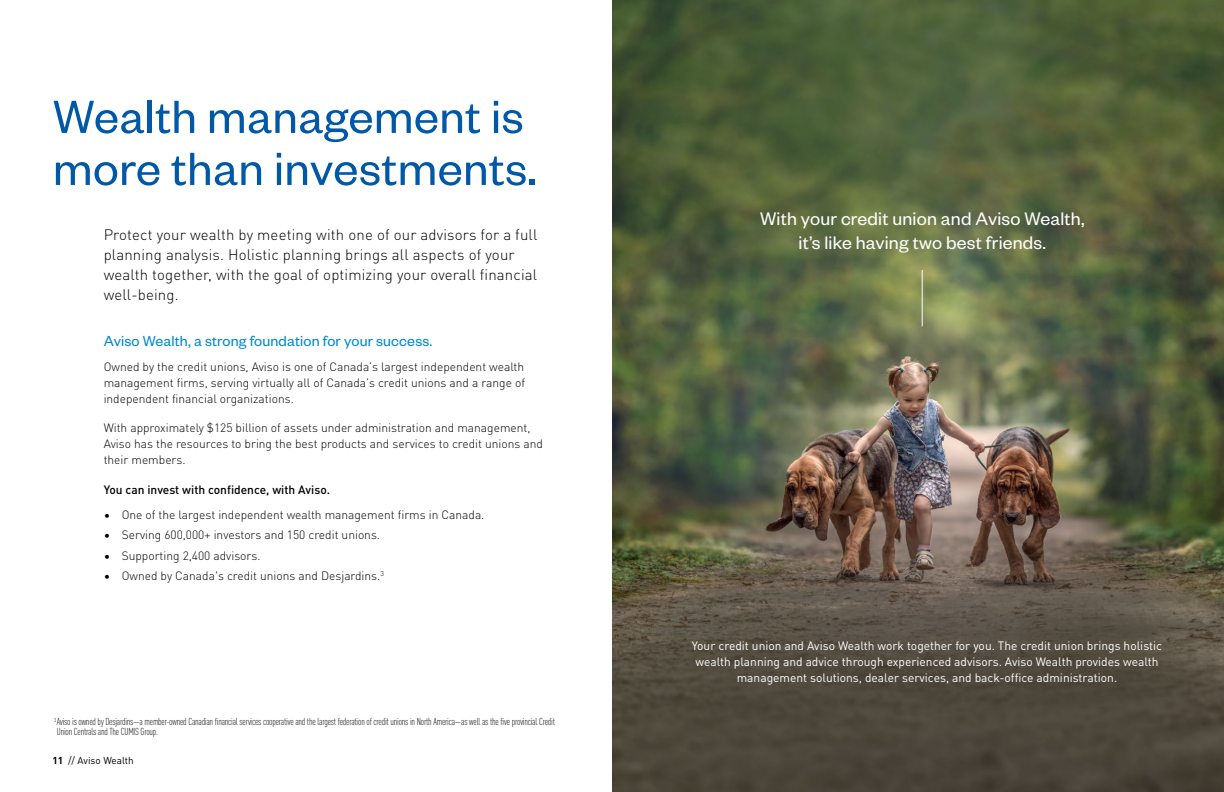
<style>
.page{position:relative;width:1224px;height:792px;background:#fff}
.page>*{position:absolute;margin:0;border:0;box-sizing:border-box;transform-origin:0 0}
.headline_1{font:51px/52px "Founders Grotesk";letter-spacing:.01em;color:#0058a6}
.headline_3{font:20px/24px "Founders Grotesk";letter-spacing:.01em;color:#fff;text-align:center}
.subhead_2{font:16px "Founders Grotesk";letter-spacing:.01em;color:#0088ca}
.intro_text{font:300 15px/20px "DIN Pro";letter-spacing:.01em;color:#000}
.Body_12_16{font:300 12px/16px "DIN Pro";color:#000;text-align:justify}
.Body_12_16_reverse{font:12px/16px "DIN Pro";color:#fff;text-align:center}
.Bullet{font:300 12px "DIN Pro";color:#000}
.Body_12_16-2{font:500 12px "DIN Pro";color:#000}
.Disclaimer{font:300 condensed 10px/10px "DIN Pro";letter-spacing:-.02em;color:#000}
.t1{font:10px "DIN Pro";color:#000}
.s1{font-weight:700}
</style>
<div class="page">
<img style="left:612px;top:0;width:612px;height:792px">
<hr style="left:922px;top:270px;width:1px;height:56px;background:#fff">
<h1 class="headline_1" style="left:53px;top:88px;width:485px">Wealth management is more than investments.</h1>
<p class="intro_text" style="left:104px;top:223px;width:435px">Protect your wealth by meeting with one of our advisors for a full planning analysis. Holistic planning brings all aspects of your wealth together, with the goal of optimizing your overall financial well-being.</p>
<h2 class="subhead_2" style="left:104px;top:331px;width:330px">Aviso Wealth, a strong foundation for your success.</h2>
<p class="Body_12_16" style="left:104px;top:358px;width:423px">Owned by the credit unions, Aviso is one of Canada’s largest independent wealth management firms, serving virtually all of Canada’s credit unions and a range of independent financial organizations.</p>
<p class="Body_12_16" style="left:104px;top:419px;width:441px;text-align:left">With approximately $125 billion of assets under administration and management,<br>Aviso has the resources to bring the best products and services to credit unions and their members.</p>
<p class="Body_12_16-2" style="left:104px;top:480px;width:228px">You can invest with confidence, with Aviso.</p>
<p class="Bullet" style="left:104px;top:506px;width:382px">• One of the largest independent wealth management firms in Canada.</p>
<p class="Bullet" style="left:104px;top:526px;width:278px">• Serving 600,000+ investors and 150 credit unions.</p>
<p class="Bullet" style="left:104px;top:547px;width:158px">• Supporting 2,400 advisors.</p>
<p class="Bullet" style="left:104px;top:567px;width:282px">• Owned by Canada's credit unions and Desjardins.<sup>3</sup></p>
<p class="Disclaimer" style="left:54px;top:716px;width:503px"><sup>3</sup> Aviso is owned by Desjardins—a member-owned Canadian financial services cooperative and the largest federation of credit unions in North America—as well as the five provincial Credit<br>Union Centrals and The CUMIS Group.</p>
<p class="t1" style="left:53px;top:752px;width:83px"><span class="s1">11</span> // Aviso Wealth</p>
<h1 class="headline_3" style="left:760px;top:206px;width:326px">With your credit union and Aviso Wealth, it’s like having two best friends.</h1>
<p class="Body_12_16_reverse" style="left:692px;top:637px;width:472px">Your credit union and Aviso Wealth work together for you. The credit union brings holistic wealth planning and advice through experienced advisors. Aviso Wealth provides wealth management solutions, dealer services, and back-office administration.</p>
</div>
